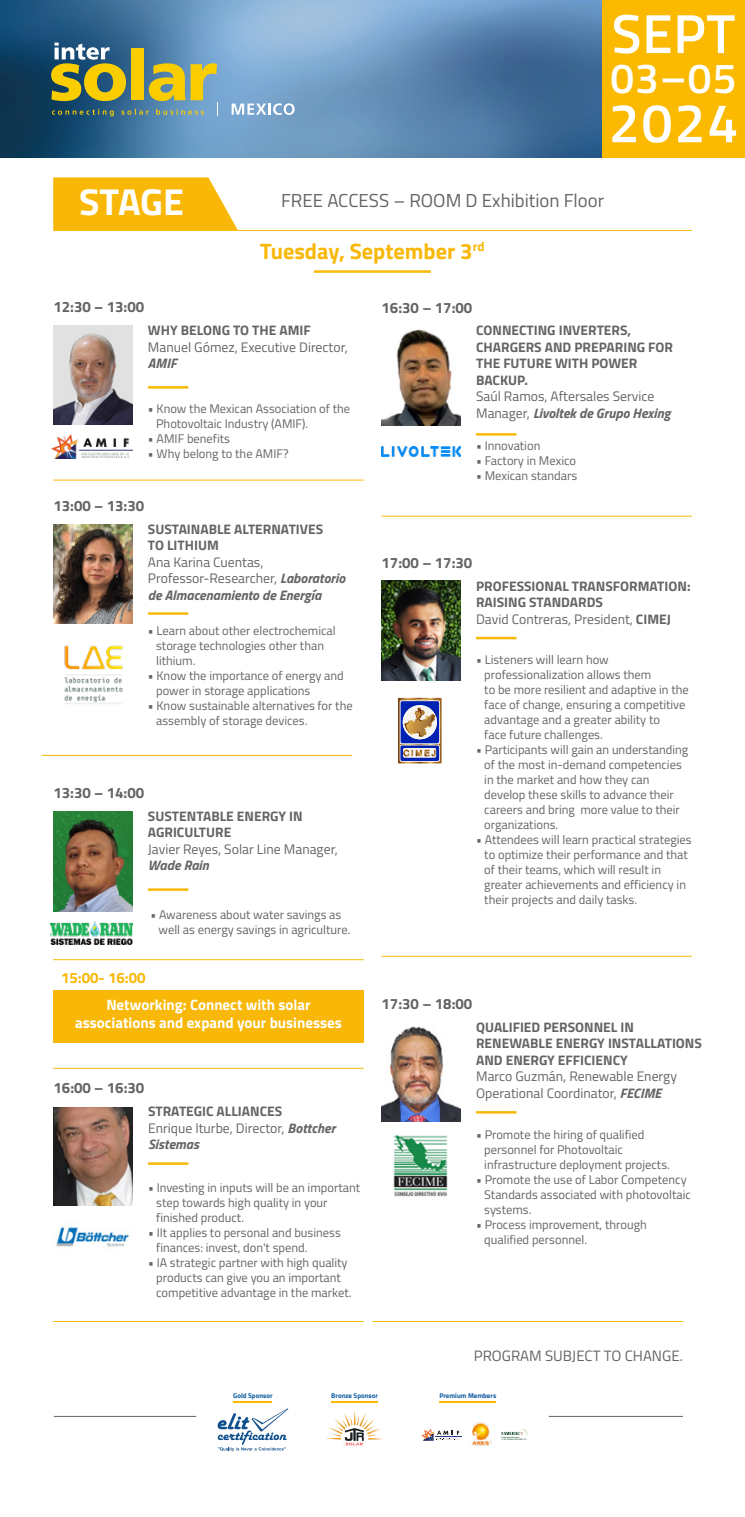
<style>
.page{position:relative;width:745px;height:1517px;background:#fff}
.page>*{position:absolute;margin:0;border:0;box-sizing:border-box;transform-origin:0 0}
.t1{font:600 55.12px/89.1px "Titillium";letter-spacing:.025em;color:#fff}
.t2{font:600 42.25px "Titillium";color:#fff}
.t3{font:700 37.5px "Titillium";letter-spacing:-.005em;color:#fff}
.t4{font:700 22.25px "Titillium";color:#f9b807}
.t5{font:18.75px "Titillium";color:#646464}
.t6{font:700 15px "Titillium";color:#646464}
.t7{font:700 15px/18px "Titillium";color:#fff;text-align:center}
.t8{font:15px "Titillium";color:#646464}
.t9{font:700 15px "Titillium";color:#f9b807}
.t10{font:13.75px/16.5px "Titillium";color:#646464}
.t11{font:700 13.75px/16.5px "Titillium";color:#646464}
.t12{font:italic 700 13.75px "Titillium";color:#646464}
.t13{font:12.5px/15px "Titillium";color:#646464}
.t14{font:700 6.88px "Titillium Web";color:#0d5aa0}
.s1{font-weight:700;font-style:italic}
.s2{font-weight:700}
.s3{font-weight:400}
</style>
<div class="page">
<img style="left:381px;top:581px;width:79px;height:99px">
<svg style="left:53px;top:177px;width:185px;height:53px;background:#f9be1d"></svg>
<img style="left:0;top:0;width:744px;height:158px">
<svg style="left:231px;top:103px;width:63px;height:12px"></svg>
<svg style="left:51px;top:43px;width:167px;height:73px;background:#869569"></svg>
<div style="left:602px;top:0;width:142px;height:157px;background:#fbba00"></div>
<hr style="left:148px;top:386px;width:40px;height:2px;background:#f9b807">
<hr style="left:314px;top:270px;width:116px;height:3px;background:#f9b807">
<hr style="left:148px;top:888px;width:40px;height:3px;background:#f9b807">
<img style="left:53px;top:811px;width:79px;height:100px">
<img style="left:381px;top:329px;width:79px;height:96px">
<img style="left:53px;top:325px;width:79px;height:100px">
<hr style="left:53px;top:479px;width:310px;height:1px;background:#f9b807">
<hr style="left:42px;top:755px;width:310px;height:1px;background:#f9b807">
<hr style="left:148px;top:1162px;width:40px;height:2px;background:#f9b807">
<img style="left:53px;top:1107px;width:79px;height:98px">
<hr style="left:475px;top:433px;width:41px;height:2px;background:#f9b807">
<hr style="left:381px;top:516px;width:310px;height:1px;background:#f9b807">
<hr style="left:475px;top:637px;width:41px;height:2px;background:#f9b807">
<hr style="left:475px;top:1111px;width:41px;height:2px;background:#f9b807">
<img style="left:381px;top:1026px;width:79px;height:95px">
<hr style="left:381px;top:955px;width:310px;height:1px;background:#f9b807">
<hr style="left:372px;top:1321px;width:310px;height:1px;background:#f9b807">
<hr style="left:53px;top:959px;width:310px;height:1px;background:#f9b807">
<hr style="left:53px;top:1068px;width:310px;height:1px;background:#f9b807">
<hr style="left:53px;top:1321px;width:310px;height:1px;background:#f9b807">
<div style="left:53px;top:990px;width:310px;height:52px;background:#f9b807"></div>
<hr style="left:53px;top:230px;width:638px;height:1px;background:#f9b807">
<img style="left:51px;top:434px;width:81px;height:24px">
<img style="left:51px;top:921px;width:81px;height:23px">
<img style="left:56px;top:1227px;width:74px;height:20px">
<img style="left:381px;top:447px;width:79px;height:9px">
<svg style="left:398px;top:697px;width:43px;height:66px"></svg>
<img style="left:393px;top:1134px;width:55px;height:63px">
<hr style="left:439px;top:1401px;width:56px;height:1px;background:#fbba00">
<svg style="left:421px;top:1428px;width:40px;height:12px"></svg>
<img style="left:471px;top:1422px;width:21px;height:23px">
<svg style="left:501px;top:1429px;width:26px;height:11px"></svg>
<hr style="left:233px;top:1401px;width:39px;height:1px;background:#fbba00">
<svg style="left:217px;top:1408px;width:71px;height:43px"></svg>
<hr style="left:331px;top:1401px;width:46px;height:1px;background:#fbba00">
<svg style="left:326px;top:1411px;width:57px;height:34px"></svg>
<hr style="left:344px;top:1442px;width:19px;height:3px;background:#ec1c24">
<hr style="left:548px;top:1415px;width:134px;height:1px;background:#646464">
<hr style="left:54px;top:1415px;width:142px;height:1px;background:#646464">
<img style="left:64px;top:645px;width:59px;height:59px">
<hr style="left:148px;top:612px;width:40px;height:3px;background:#f9b807">
<img style="left:53px;top:524px;width:79px;height:100px">
<h3 class="t3" style="left:79px;top:173px;width:106px">STAGE</h3>
<p class="t6" style="left:53px;top:296px;width:92px">12:30 – 13:00</p>
<h1 class="t1" style="left:608px;top:-14px;width:131px">SEPT<br>2024</h1>
<h2 class="t2" style="left:610px;top:46px;width:128px">03–05</h2>
<h3 class="t5" style="left:281px;top:187px;width:324px">FREE ACCESS – ROOM D Exhibition Floor</h3>
<h3 class="t4" style="left:260px;top:234px;width:226px">Tuesday, September 3<sup>rd</sup></h3>
<p class="t6" style="left:381px;top:296px;width:92px">16:30 – 17:00</p>
<p class="t11" style="left:148px;top:321px;width:164px">WHY BELONG TO THE AMIF</p>
<p class="t10" style="left:148px;top:338px;width:201px">Manuel Gómez, Executive Director,</p>
<p class="t12" style="left:148px;top:352px;width:30px">AMIF</p>
<p class="t13" style="left:156px;top:400px;width:195px;text-indent:-8px">• Know the Mexican Association of the<br>Photovoltaic Industry (AMIF).</p>
<p class="t13" style="left:148px;top:430px;width:84px">• AMIF benefits</p>
<p class="t13" style="left:148px;top:445px;width:142px">• Why belong to the AMIF?</p>
<p class="t6" style="left:53px;top:494px;width:92px">13:00 – 13:30</p>
<p class="t11" style="left:148px;top:520px;width:177px">SUSTAINABLE ALTERNATIVES<br>TO LITHIUM</p>
<p class="t10" style="left:148px;top:553px;width:199px">Ana Karina Cuentas,<br>Professor-Researcher, <span class="s1">Laboratorio de Almacenamiento de Energía</span></p>
<p class="t13" style="left:156px;top:622px;width:181px;text-indent:-8px">• Learn about other electrochemical storage technologies other than lithium.</p>
<p class="t13" style="left:156px;top:667px;width:189px;text-indent:-8px">• Know the importance of energy and power in storage applications</p>
<p class="t13" style="left:156px;top:697px;width:198px;text-indent:-8px">• Know sustainable alternatives for the assembly of storage devices.</p>
<p class="t6" style="left:53px;top:781px;width:92px">13:30 – 14:00</p>
<p class="t11" style="left:148px;top:807px;width:156px">SUSTENTABLE ENERGY IN<br>AGRICULTURE</p>
<p class="t10" style="left:148px;top:840px;width:191px">Javier Reyes, Solar Line Manager,</p>
<p class="t12" style="left:148px;top:855px;width:63px">Wade Rain</p>
<p class="t13" style="left:158px;top:906px;width:193px;text-indent:-8px">• Awareness about water savings as well as energy savings in agriculture.</p>
<p class="t9" style="left:61px;top:966px;width:86px">15:00- 16:00</p>
<p class="t7" style="left:75px;top:995px;width:268px">Networking: Connect with solar associations and expand your businesses</p>
<p class="t6" style="left:53px;top:1076px;width:92px">16:00 – 16:30</p>
<p class="t10" style="left:148px;top:1102px;width:188px"><span class="s2">STRATEGIC ALLIANCES<br></span>Enrique Iturbe, Director, <span class="s1">Bottcher<br>Sistemas</span></p>
<p class="t13" style="left:156px;top:1179px;width:205px;text-indent:-8px">• Investing in inputs will be an important step towards high quality in your finished product.</p>
<p class="t13" style="left:156px;top:1224px;width:186px;text-indent:-8px">• IIt applies to personal and business finances: invest, don't spend.</p>
<p class="t13" style="left:156px;top:1254px;width:196px;text-indent:-8px">• IA strategic partner with high quality products can give you an important competitive advantage in the market.</p>
<p class="t11" style="left:476px;top:322px;width:198px">CONNECTING INVERTERS,<br>CHARGERS AND PREPARING FOR<br>THE FUTURE WITH POWER<br>BACKUP.</p>
<p class="t10" style="left:476px;top:388px;width:196px">Saúl Ramos, Aftersales Service<br>Manager, <span class="s1">Livoltek de Grupo Hexing</span></p>
<p class="t13" style="left:475px;top:437px;width:66px">• Innovation</p>
<p class="t13" style="left:475px;top:452px;width:101px">• Factory in Mexico</p>
<p class="t13" style="left:475px;top:467px;width:103px">• Mexican standars</p>
<p class="t6" style="left:381px;top:551px;width:92px">17:00 – 17:30</p>
<p class="t11" style="left:476px;top:577px;width:216px">PROFESSIONAL TRANSFORMATION:<br>RAISING STANDARDS<br><span class="s3">David Contreras, President,</span> CIMEJ</p>
<p class="t13" style="left:484px;top:652px;width:206px;text-indent:-8px">• Listeners will learn how professionalization allows them<br>to be more resilient and adaptive in the face of change, ensuring a competitive advantage and a greater ability to<br>face future challenges.</p>
<p class="t13" style="left:484px;top:742px;width:205px;text-indent:-8px">• Participants will gain an understanding of the most in-demand competencies in the market and how they can develop these skills to advance their careers and bring more value to their organizations.</p>
<p class="t13" style="left:484px;top:832px;width:209px;text-indent:-8px">• Attendees will learn practical strategies to optimize their performance and that of their teams, which will result in greater achievements and efficiency in their projects and daily tasks.</p>
<p class="t6" style="left:381px;top:992px;width:92px">17:30 – 18:00</p>
<p class="t11" style="left:476px;top:1018px;width:227px">QUALIFIED PERSONNEL IN<br>RENEWABLE ENERGY INSTALLATIONS<br>AND ENERGY EFFICIENCY</p>
<p class="t10" style="left:476px;top:1067px;width:202px">Marco Guzmán, Renewable Energy<br>Operational Coordinator, <span class="s1">FECIME</span></p>
<p class="t13" style="left:484px;top:1126px;width:187px;text-indent:-8px">• Promote the hiring of qualified personnel for Photovoltaic infrastructure deployment projects.</p>
<p class="t13" style="left:484px;top:1171px;width:208px;text-indent:-8px">• Promote the use of Labor Competency<br>Standards associated with photovoltaic systems.</p>
<p class="t13" style="left:484px;top:1216px;width:164px;text-indent:-8px">• Process improvement, through qualified personnel.</p>
<p class="t8" style="left:473px;top:1344px;width:210px">PROGRAM SUBJECT TO CHANGE.</p>
<p class="t14" style="left:233px;top:1390px;width:41px">Gold Sponsor</p>
<p class="t14" style="left:331px;top:1390px;width:48px">Bronze Sponsor</p>
<p class="t14" style="left:439px;top:1390px;width:58px">Premium Members</p>
</div>
